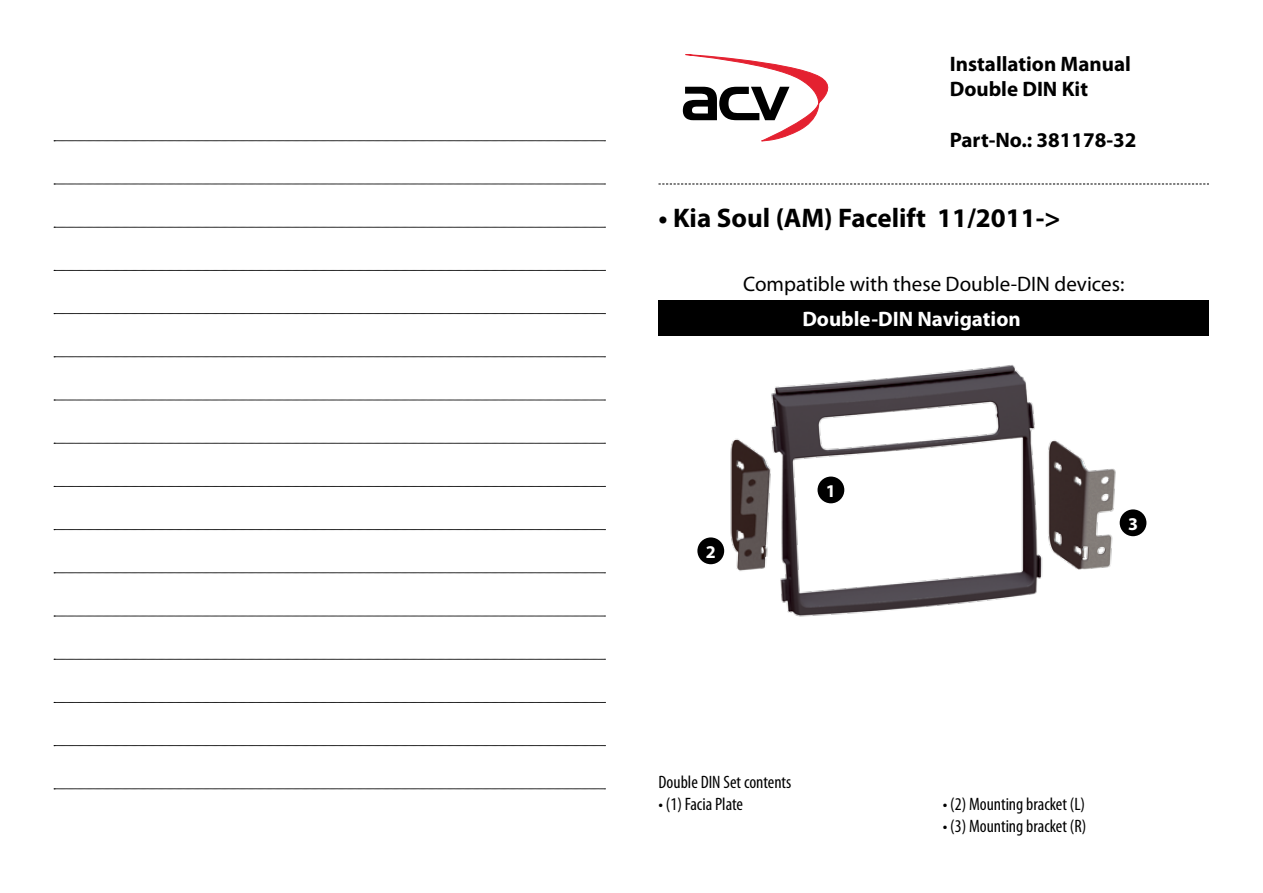
<style>
.page{position:relative;width:1263px;height:893px;background:#fff}
.page>*{position:absolute;margin:0;border:0;box-sizing:border-box;transform-origin:0 0}
.t1{font:700 27px "Myriad Pro";color:#000}
.t2{font:700 21px/25.2px "Myriad Pro";color:#000}
.t3{font:21px "Myriad Pro";color:#000}
.t4{font:700 21px "Myriad Pro";color:#fff}
.t5{font:condensed 18px "Myriad Pro";color:#000}
.t6{font:700 18px "Myriad Pro";color:#fff}
</style>
<div class="page">
<svg style="left:682px;top:54px;width:147px;height:88px"></svg>
<div style="left:1120px;top:509px;width:26px;height:27px;background:#000;border-radius:50%"></div>
<img style="left:702px;top:365px;width:430px;height:252px">
<div style="left:697px;top:537px;width:27px;height:27px;background:#000;border-radius:50%"></div>
<div style="left:658px;top:300px;width:551px;height:36px;background:#000"></div>
<svg style="left:658px;top:184px;width:551px;height:1px"></svg>
<svg style="left:54px;top:141px;width:551px;height:1px"></svg>
<svg style="left:54px;top:184px;width:551px;height:1px"></svg>
<svg style="left:54px;top:227px;width:551px;height:1px"></svg>
<svg style="left:54px;top:270px;width:551px;height:1px"></svg>
<svg style="left:54px;top:313px;width:551px;height:1px"></svg>
<svg style="left:54px;top:357px;width:551px;height:1px"></svg>
<svg style="left:54px;top:400px;width:551px;height:1px"></svg>
<svg style="left:54px;top:443px;width:551px;height:1px"></svg>
<svg style="left:54px;top:486px;width:551px;height:1px"></svg>
<svg style="left:54px;top:529px;width:551px;height:1px"></svg>
<svg style="left:54px;top:573px;width:551px;height:1px"></svg>
<svg style="left:54px;top:616px;width:551px;height:1px"></svg>
<svg style="left:54px;top:659px;width:551px;height:1px"></svg>
<svg style="left:54px;top:702px;width:551px;height:1px"></svg>
<svg style="left:54px;top:745px;width:551px;height:1px"></svg>
<svg style="left:54px;top:789px;width:551px;height:1px"></svg>
<p class="t2" style="left:950px;top:51px;width:183px">Installation Manual<br>Double DIN Kit</p>
<p class="t2" style="left:950px;top:126px;width:188px">Part-No.: 381178-32</p>
<h1 class="t1" style="left:658px;top:200px;width:404px">• Kia Soul (AM) Facelift 11/2011-&gt;</h1>
<p class="t3" style="left:743px;top:271px;width:383px">Compatible with these Double-DIN devices:</p>
<p class="t4" style="left:802px;top:305px;width:220px">Double-DIN Navigation</p>
<p class="t6" style="left:706px;top:540px;width:11px">2</p>
<p class="t6" style="left:826px;top:479px;width:11px">1</p>
<p class="t6" style="left:1128px;top:512px;width:11px">3</p>
<p class="t5" style="left:658px;top:772px;width:134px">Double DIN Set contents</p>
<p class="t5" style="left:658px;top:793px;width:86px">• (1) Facia Plate</p>
<p class="t5" style="left:943px;top:793px;width:144px">• (2) Mounting bracket (L)</p>
<p class="t5" style="left:943px;top:815px;width:145px">• (3) Mounting bracket (R)</p>
</div>
